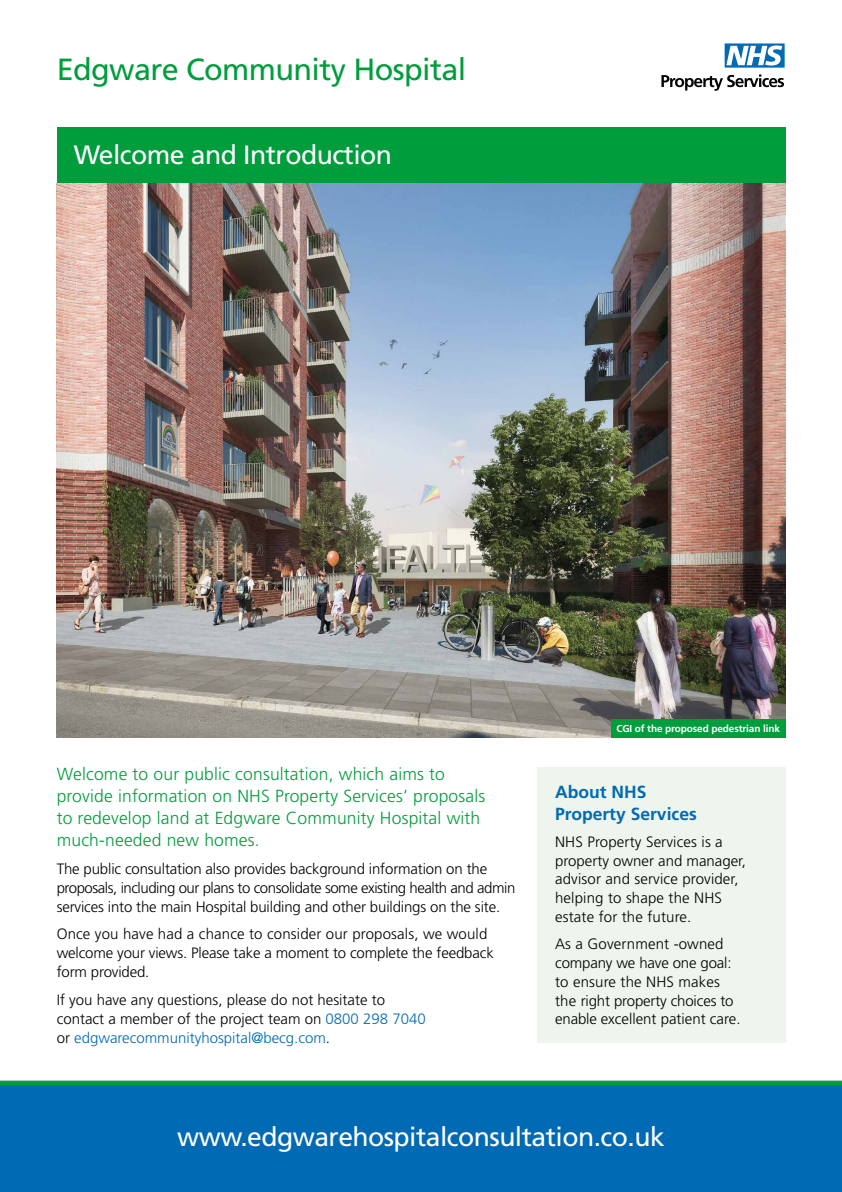
<style>
.page{position:relative;width:842px;height:1192px;background:#fff}
.page>*{position:absolute;margin:0;border:0;box-sizing:border-box;transform-origin:0 0}
.t1{font:30.6px "Frutiger";letter-spacing:-.02em;color:#009d3d}
.t2{font:26.5px "Frutiger";letter-spacing:-.02em;color:#fff}
.t3{font:300 17.5px/22px "Frutiger";letter-spacing:.01em;color:#009d3d}
.t4{font:700 17.5px/21.8px "Frutiger";color:#006ab4}
.t5{font:300 15px/18.8px "Frutiger";color:#000}
.t6{font:700 10px "Frutiger";letter-spacing:-.01em;color:#fff}
.s1{color:#006ab4}
</style>
<div class="page">
<div style="left:537px;top:767px;width:248px;height:276px;background:#edf5ec"></div>
<svg style="left:725px;top:43px;width:60px;height:25px"></svg>
<svg style="left:661px;top:74px;width:123px;height:17px"></svg>
<img style="left:57px;top:183px;width:728px;height:555px">
<div style="left:57px;top:128px;width:728px;height:55px;background:#009d3d"></div>
<div style="left:0;top:1084px;width:842px;height:108px;background:#006ab4"></div>
<hr style="left:0;top:1081px;width:842px;height:4px;background:#009d3d">
<div style="left:611px;top:720px;width:174px;height:18px;background:#009d3d"></div>
<h1 class="t1" style="left:57px;top:51px;width:411px">Edgware Community Hospital</h1>
<h2 class="t2" style="left:74px;top:140px;width:320px">Welcome and Introduction</h2>
<p class="t3" style="left:57px;top:763px;width:430px">Welcome to our public consultation, which aims to provide information on NHS Property Services’ proposals to redevelop land at Edgware Community Hospital with much-needed new homes.</p>
<p class="t5" style="left:57px;top:859px;width:460px;line-height:19px">The public consultation also provides background information on the proposals, including our plans to consolidate some existing health and admin services into the main Hospital building and other buildings on the site.</p>
<p class="t5" style="left:57px;top:925px;width:439px;line-height:19px">Once you have had a chance to consider our proposals, we would welcome your views. Please take a moment to complete the feedback form provided.</p>
<p class="t5" style="left:57px;top:990px;width:370px;line-height:19px">If you have any questions, please do not hesitate to contact a member of the project team on <span class="s1">0800 298 7040 </span>or <span class="s1">edgwarecommunityhospital@becg.com</span>.</p>
<p class="t6" style="left:616px;top:723px;width:165px">CGI of the proposed pedestrian link</p>
<p class="t4" style="left:555px;top:782px;width:143px">About NHS<br>Property Services</p>
<p class="t5" style="left:555px;top:833px;width:192px">NHS Property Services is a property owner and manager, advisor and service provider, helping to shape the NHS estate for the future.</p>
<p class="t5" style="left:555px;top:935px;width:187px">As a Government -owned company we have one goal: to ensure the NHS makes the right property choices to enable excellent patient care.</p>
<h2 class="t2" style="left:177px;top:1121px;width:489px">www.edgwarehospitalconsultation.co.uk</h2>
</div>
